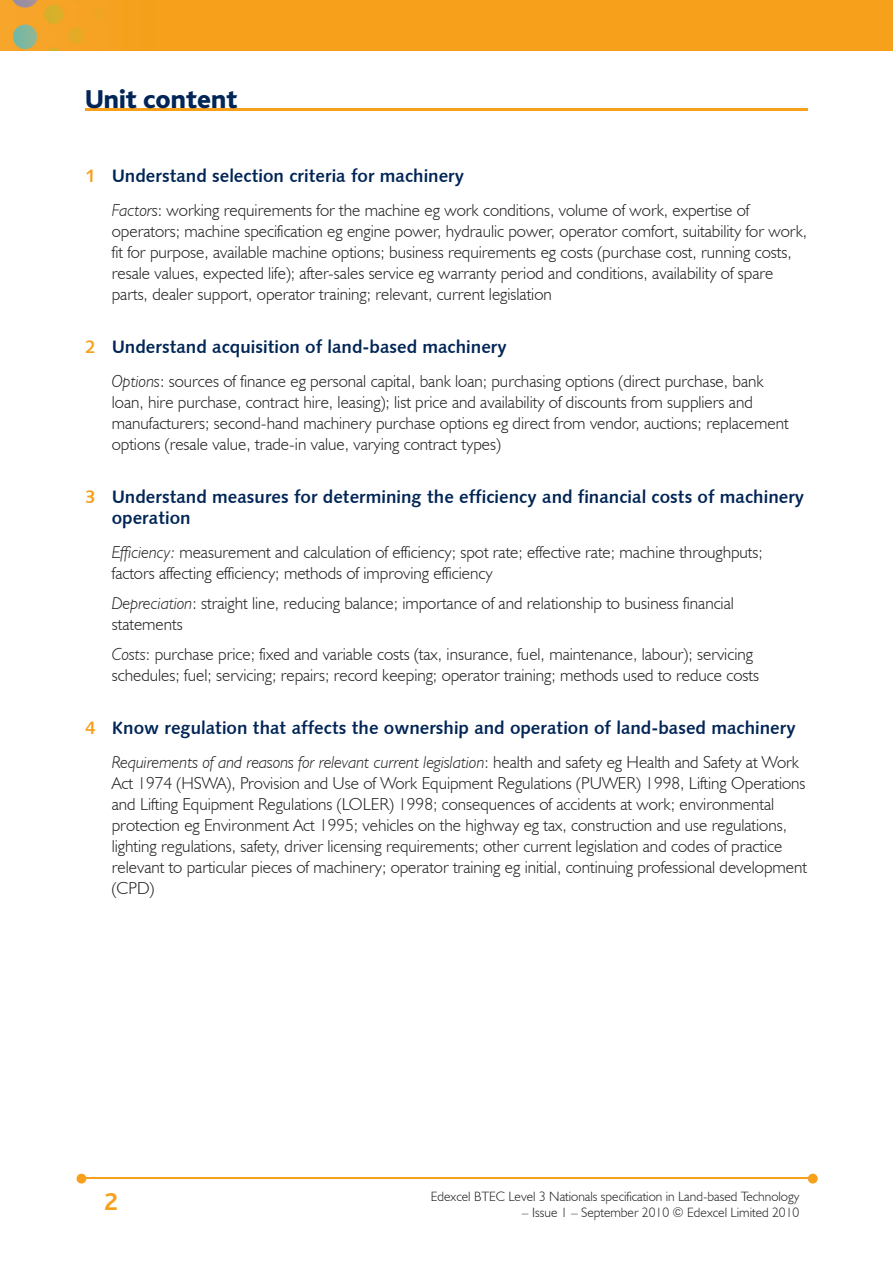
<style>
.page{position:relative;width:893px;height:1263px;background:#fff}
.page>*{position:absolute;margin:0;border:0;box-sizing:border-box;transform-origin:0 0}
.t1{font:800 27px "Bliss";color:#002556}
.t2{font:700 25.5px "Bliss";color:#f6a01b}
.t3{font:18px/21px "Humanist 531 BT Bold A";color:#002556}
.t4{font:300 17.25px/21px "Humanist 521 BT";color:#231f20}
.t5{font:300 13.5px "Humanist 521 BT";color:#231f20}
.s1{color:#f6a01b}
.s2{font-style:italic}
</style>
<div class="page">
<img style="left:0;top:0;width:893px;height:51px">
<hr style="left:82px;top:1178px;width:728px;height:1px;background:#f6a01b">
<svg style="left:808px;top:1174px;width:10px;height:9px"></svg>
<svg style="left:77px;top:1174px;width:9px;height:9px"></svg>
<hr style="left:85px;top:108px;width:723px;height:2px;background:#f6a01b">
<h1 class="t1" style="left:85px;top:85px;width:154px">Unit content</h1>
<p class="t3" style="left:85px;top:165px;width:381px"><span class="s1">1</span> Understand selection criteria for machinery</p>
<p class="t4" style="left:112px;top:199px;width:697px"><span class="s2">Factors</span>: working requirements for the machine eg work conditions, volume of work, expertise of operators; machine specification eg engine power, hydraulic power, operator comfort, suitability for work, fit for purpose, available machine options; business requirements eg costs (purchase cost, running costs, resale values, expected life); after-sales service eg warranty period and conditions, availability of spare parts, dealer support, operator training; relevant, current legislation</p>
<p class="t3" style="left:85px;top:336px;width:423px"><span class="s1">2</span> Understand acquisition of land-based machinery</p>
<p class="t4" style="left:112px;top:370px;width:678px"><span class="s2">Options</span>: sources of finance eg personal capital, bank loan; purchasing options (direct purchase, bank loan, hire purchase, contract hire, leasing); list price and availability of discounts from suppliers and manufacturers; second-hand machinery purchase options eg direct from vendor, auctions; replacement options (resale value, trade-in value, varying contract types)</p>
<p class="t3" style="left:112px;top:486px;width:694px;text-indent:-27px"><span class="s1">3</span> Understand measures for determining the efficiency and financial costs of machinery operation</p>
<p class="t4" style="left:112px;top:541px;width:652px"><span class="s2">Efficiency:</span> measurement and calculation of efficiency; spot rate; effective rate; machine throughputs; factors affecting efficiency; methods of improving efficiency</p>
<p class="t4" style="left:112px;top:592px;width:624px"><span class="s2">Depreciation</span>: straight line, reducing balance; importance of and relationship to business financial statements</p>
<p class="t4" style="left:112px;top:643px;width:649px"><span class="s2">Costs</span>: purchase price; fixed and variable costs (tax, insurance, fuel, maintenance, labour); servicing schedules; fuel; servicing; repairs; record keeping; operator training; methods used to reduce costs</p>
<p class="t3" style="left:85px;top:717px;width:712px"><span class="s1">4</span> Know regulation that affects the ownership and operation of land-based machinery</p>
<p class="t4" style="left:112px;top:751px;width:697px"><span class="s2">Requirements of and reasons for relevant current legislation</span>: health and safety eg Health and Safety at Work Act 1974 (HSWA), Provision and Use of Work Equipment Regulations (PUWER) 1998, Lifting Operations and Lifting Equipment Regulations (LOLER) 1998; consequences of accidents at work; environmental protection eg Environment Act 1995; vehicles on the highway eg tax, construction and use regulations, lighting regulations, safety, driver licensing requirements; other current legislation and codes of practice relevant to particular pieces of machinery; operator training eg initial, continuing professional development (CPD)</p>
<h2 class="t2" style="left:104px;top:1189px;width:15px">2</h2>
<p class="t5" style="left:431px;top:1188px;width:370px">Edexcel BTEC Level 3 Nationals specification in Land-based Technology</p>
<p class="t5" style="left:522px;top:1204px;width:279px">– Issue 1 – September 2010 © Edexcel Limited 2010</p>
</div>
